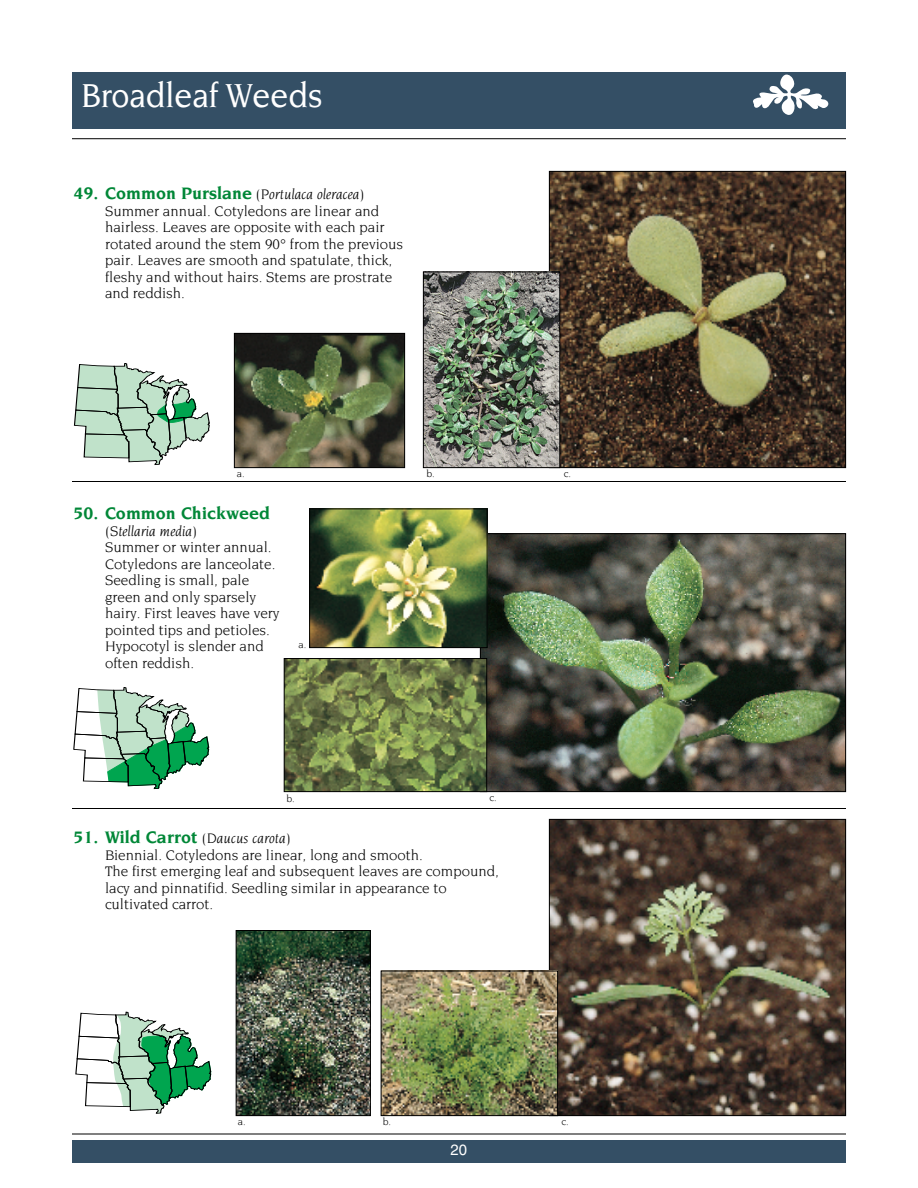
<style>
.page{position:relative;width:918px;height:1188px;background:#fff}
.page>*{position:absolute;margin:0;border:0;box-sizing:border-box;transform-origin:0 0}
.t1{font:500 36px "Novarese";color:#fff;scale:.9 1}
.t2{font:700 18px "Novarese";color:#018737}
.t3{font:15px/16.5px "Novarese";color:#000}
.t4{font:italic 15px "Novarese";color:#000}
.t5{font:15px "Helvetica";color:#fff}
.t6{font:10.5px "Novarese";color:#000}
.s1{font-weight:700;font-size:18px;color:#018737}
.s2{font-style:italic}
</style>
<div class="page">
<hr style="left:72px;top:1134px;width:774px;height:1px;background:#000">
<div style="left:72px;top:72px;width:774px;height:56px;background:#344f65"></div>
<div style="left:72px;top:1140px;width:774px;height:22px;background:#344f65"></div>
<svg style="left:753px;top:75px;width:75px;height:40px"></svg>
<hr style="left:72px;top:138px;width:774px;height:1px;background:#000">
<hr style="left:72px;top:481px;width:774px;height:1px;background:#000">
<hr style="left:72px;top:808px;width:774px;height:1px;background:#000">
<svg style="left:75px;top:1011px;width:137px;height:103px"></svg>
<svg style="left:73px;top:687px;width:137px;height:102px"></svg>
<svg style="left:74px;top:363px;width:136px;height:102px"></svg>
<img style="left:551px;top:821px;width:293px;height:293px">
<div style="left:549px;top:819px;width:297px;height:297px;border:1px solid #000"></div>
<img style="left:383px;top:973px;width:173px;height:141px">
<div style="left:381px;top:971px;width:177px;height:145px;border:1px solid #000"></div>
<img style="left:238px;top:932px;width:131px;height:182px">
<div style="left:236px;top:930px;width:135px;height:186px;border:1px solid #000"></div>
<img style="left:482px;top:535px;width:362px;height:255px">
<div style="left:480px;top:533px;width:366px;height:259px;border:1px solid #000"></div>
<img style="left:311px;top:510px;width:175px;height:136px">
<div style="left:309px;top:508px;width:179px;height:140px;border:1px solid #000"></div>
<img style="left:286px;top:660px;width:199px;height:130px">
<div style="left:284px;top:658px;width:203px;height:134px;border:1px solid #000"></div>
<img style="left:551px;top:173px;width:293px;height:293px">
<div style="left:549px;top:171px;width:297px;height:297px;border:1px solid #000"></div>
<img style="left:425px;top:274px;width:133px;height:192px">
<div style="left:423px;top:272px;width:137px;height:196px;border:1px solid #000"></div>
<img style="left:236px;top:335px;width:167px;height:131px">
<div style="left:234px;top:333px;width:171px;height:135px;border:1px solid #000"></div>
<h1 class="t1" style="left:81px;top:81px;width:270px">Broadleaf Weeds</h1>
<p class="t3" style="left:105px;top:187px;width:300px;text-indent:-32px"><span class="s1">49. Common Purslane</span> <span class="s2">(Portulaca oleracea)<br></span>Summer annual. Cotyledons are linear and hairless. Leaves are opposite with each pair rotated around the stem 90° from the previous pair. Leaves are smooth and spatulate, thick, fleshy and without hairs. Stems are prostrate and reddish.</p>
<p class="t6" style="left:237px;top:470px;width:9px">a.</p>
<p class="t2" style="left:74px;top:506px;width:198px">50. Common Chickweed</p>
<p class="t4" style="left:105px;top:525px;width:94px">(Stellaria media)</p>
<p class="t3" style="left:105px;top:540px;width:176px">Summer or winter annual.<br>Cotyledons are lanceolate.<br>Seedling is small, pale green and only sparsely hairy. First leaves have very pointed tips and petioles.<br>Hypocotyl is slender and often reddish.</p>
<p class="t6" style="left:298px;top:640px;width:9px">a.</p>
<p class="t6" style="left:286px;top:795px;width:10px">b.</p>
<p class="t6" style="left:426px;top:470px;width:10px">b.</p>
<p class="t6" style="left:489px;top:794px;width:9px">c.</p>
<p class="t3" style="left:105px;top:831px;width:395px;text-indent:-32px"><span class="s1">51. Wild Carrot</span> <span class="s2">(Daucus carota)<br></span>Biennial. Cotyledons are linear, long and smooth.<br>The first emerging leaf and subsequent leaves are compound, lacy and pinnatifid. Seedling similar in appearance to cultivated carrot.</p>
<p class="t6" style="left:564px;top:470px;width:9px">c.</p>
<p class="t6" style="left:383px;top:1118px;width:10px">b.</p>
<p class="t6" style="left:238px;top:1118px;width:9px">a.</p>
<p class="t6" style="left:561px;top:1118px;width:9px">c.</p>
<p class="t5" style="left:451px;top:1144px;width:18px">20</p>
</div>
